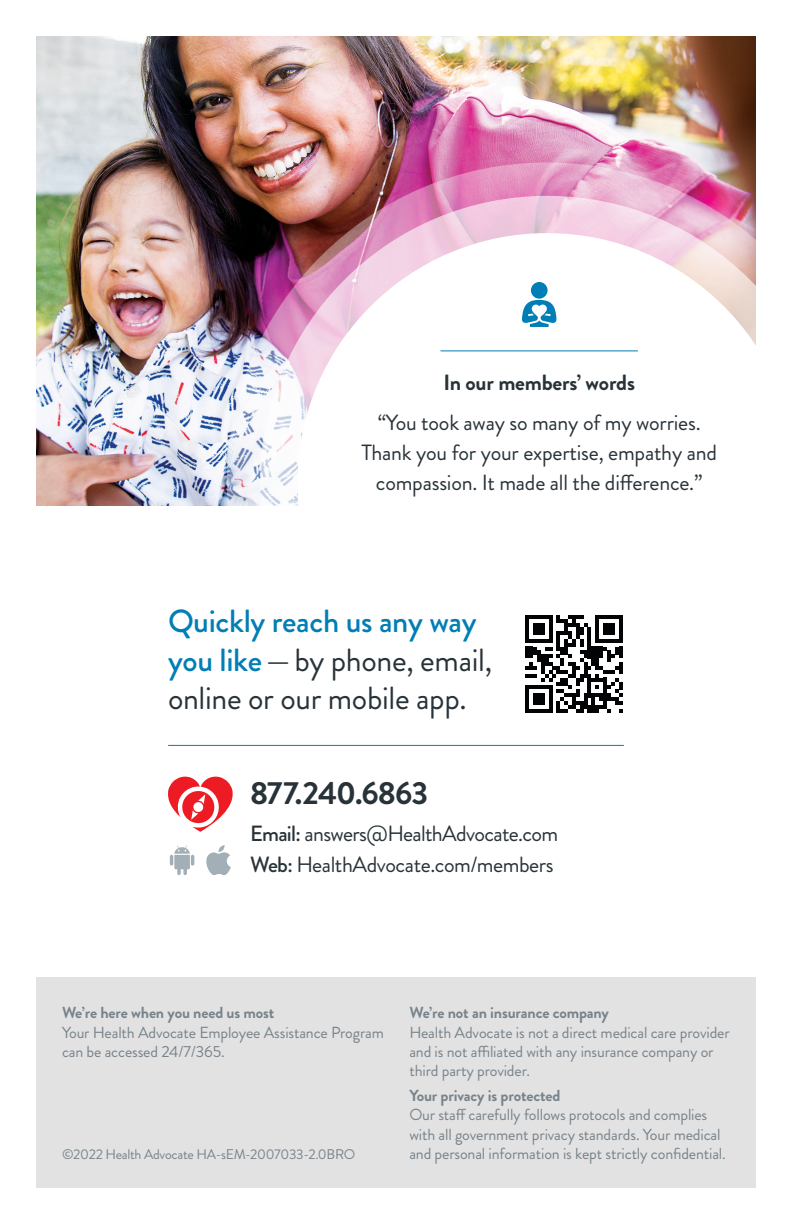
<style>
.page{position:relative;width:792px;height:1224px;background:#fff}
.page>*{position:absolute;margin:0;border:0;box-sizing:border-box;transform-origin:0 0}
.body{font:32px/38.4px "Brandon Grotesque";letter-spacing:-.01em;color:#283339}
.t1{font:700 32px "Brandon Grotesque";letter-spacing:-.03em;color:#283339}
.body-2{font:22px/30px "Brandon Grotesque";letter-spacing:-.01em;color:#283339;text-align:center}
.body-3{font:22px "Brandon Grotesque";letter-spacing:-.03em;color:#283339}
.body-4{font:700 22px "Brandon Grotesque";letter-spacing:-.01em;color:#283339}
.disclaimer_body{font:16px/19.2px "Brandon Grotesque";letter-spacing:-.01em;color:#77838a}
.disclaimer_header{font:700 16px "Brandon Grotesque";letter-spacing:-.01em;color:#77838a}
.t2{font:14px "Brandon Grotesque";letter-spacing:-.02em;color:#77838a}
.s1{font-weight:500;color:#007eb5}
.s2{font-weight:500}
</style>
<div class="page">
<div style="left:36px;top:978px;width:720px;height:210px;background:#e3e2e3"></div>
<img style="left:36px;top:36px;width:720px;height:470px">
<img style="left:227px;top:162px;width:529px;height:344px">
<img style="left:260px;top:196px;width:496px;height:310px">
<svg style="left:297px;top:233px;width:459px;height:273px"></svg>
<hr style="left:168px;top:745px;width:456px;height:1px;background:#007eb5">
<svg style="left:206px;top:845px;width:25px;height:30px"></svg>
<svg style="left:170px;top:845px;width:24px;height:30px"></svg>
<svg style="left:168px;top:777px;width:65px;height:55px"></svg>
<svg style="left:525px;top:616px;width:97px;height:97px"></svg>
<hr style="left:441px;top:350px;width:197px;height:1px;background:#007eb5">
<div style="left:531px;top:282px;width:17px;height:17px;background:#007eb5;border-radius:50%"></div>
<svg style="left:522px;top:300px;width:34px;height:27px"></svg>
<p class="body-4" style="left:443px;top:367px;width:193px">In our members’ words</p>
<p class="body-2" style="left:361px;top:407px;width:357px">“You took away so many of my worries.<br>Thank you for your expertise, empathy and compassion. It made all the difference.”</p>
<p class="body" style="left:168px;top:602px;width:326px"><span class="s1">Quickly reach us any way you like</span>—by phone, email, online or our mobile app.</p>
<p class="t1" style="left:250px;top:770px;width:180px">877.240.6863</p>
<p class="body-3" style="left:250px;top:818px;width:310px"><span class="s2">Email:</span> answers@HealthAdvocate.com</p>
<p class="body-2" style="left:250px;top:850px;width:305px"><span class="s2">Web:</span> HealthAdvocate.com/members</p>
<p class="disclaimer_header" style="left:62px;top:1002px;width:214px">We’re here when you need us most</p>
<p class="disclaimer_body" style="left:62px;top:1023px;width:324px">Your Health Advocate Employee Assistance Program can be accessed 24/7/365.</p>
<p class="disclaimer_header" style="left:409px;top:1002px;width:201px">We’re not an insurance company</p>
<p class="disclaimer_body" style="left:409px;top:1023px;width:322px">Health Advocate is not a direct medical care provider and is not affiliated with any insurance company or third party provider.</p>
<p class="disclaimer_header" style="left:409px;top:1085px;width:152px">Your privacy is protected</p>
<p class="disclaimer_body" style="left:409px;top:1106px;width:313px">Our staff carefully follows protocols and complies with all government privacy standards. Your medical</p>
<p class="t2" style="left:62px;top:1145px;width:295px">©2022 Health Advocate HA-sEM-2007033-2.0BRO</p>
<p class="disclaimer_body" style="left:409px;top:1144px;width:318px">and personal information is kept strictly confidential.</p>
</div>
